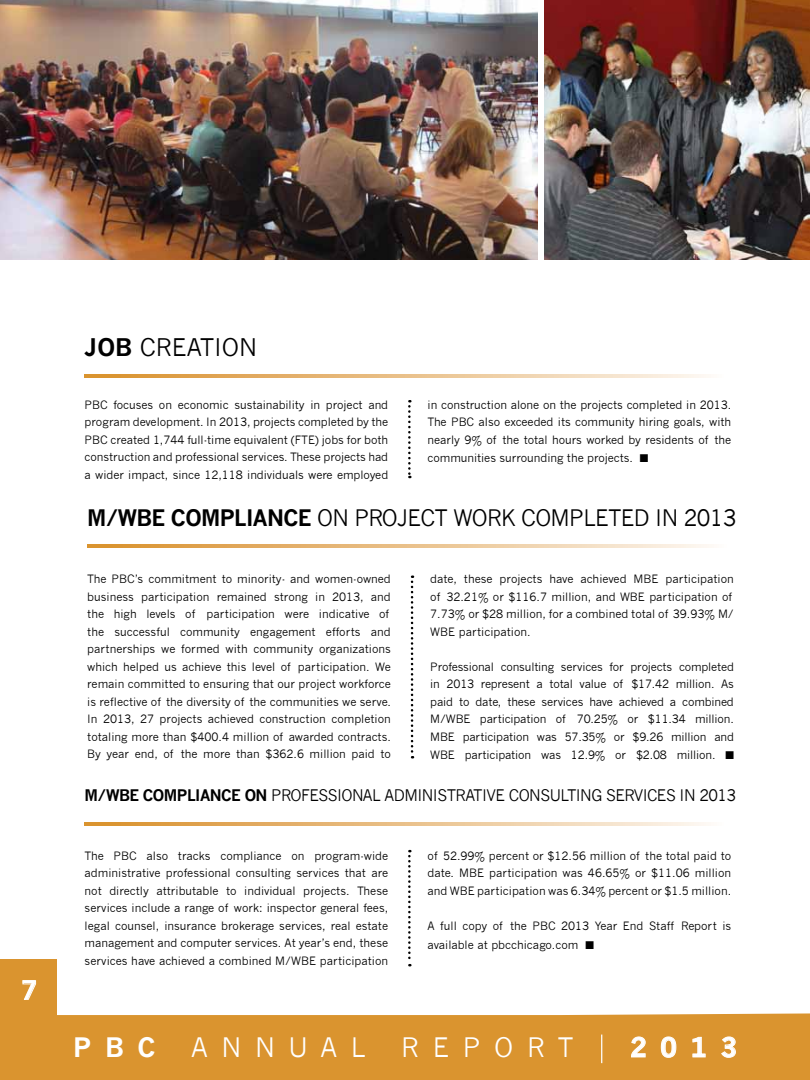
<style>
.page{position:relative;width:810px;height:1080px;background:#fff}
.page>*{position:absolute;margin:0;border:0;box-sizing:border-box;transform-origin:0 0}
.t1{font:26.25px "News Gothic";letter-spacing:.52em;color:#fff}
.t2{font:700 26.25px "News Gothic";letter-spacing:.52em;color:#fff}
.t3{font:700 25px "News Gothic";color:#fff}
.t4{font:23.75px "News Gothic";color:#000}
.t5{font:22.25px "News Gothic";letter-spacing:-.03em;color:#000}
.t6{font:700 22.25px "News Gothic";letter-spacing:-.03em;color:#000}
.t7{font:15.62px "News Gothic";letter-spacing:-.035em;color:#000}
.t8{font:11.25px/17.5px "News Gothic";color:#000;text-align:justify}
.s1{font-weight:700}
</style>
<div class="page">
<div style="left:0;top:1013px;width:810px;height:67px;background:#da942f"></div>
<div style="left:0;top:959px;width:56px;height:57px;background:#da942f"></div>
<svg style="left:631px;top:1037px;width:14px;height:20px"></svg>
<svg style="left:661px;top:1037px;width:15px;height:21px"></svg>
<svg style="left:693px;top:1037px;width:12px;height:20px"></svg>
<svg style="left:721px;top:1037px;width:15px;height:21px"></svg>
<svg style="left:601px;top:1035px;width:1px;height:28px"></svg>
<svg style="left:23px;top:980px;width:13px;height:20px"></svg>
<svg style="left:408px;top:400px;width:3px;height:78px"></svg>
<svg style="left:408px;top:850px;width:3px;height:116px"></svg>
<svg style="left:411px;top:575px;width:2px;height:183px"></svg>
<svg style="left:85px;top:374px;width:624px;height:3px;background:#e9c08a"></svg>
<svg style="left:85px;top:823px;width:624px;height:3px;background:#e9c08a"></svg>
<svg style="left:87px;top:545px;width:625px;height:3px;background:#e9c08a"></svg>
<img style="left:545px;top:0;width:265px;height:259px">
<img style="left:0;top:0;width:538px;height:259px">
<h2 class="t3" style="left:22px;top:975px;width:17px">7</h2>
<h3 class="t4" style="left:85px;top:334px;width:174px"><span class="s1">JOB</span> CREATION</h3>
<p class="t8" style="left:85px;top:396px;width:305px">PBC focuses on economic sustainability in project and program development. In 2013, projects completed by the PBC created 1,744 full-time equivalent (FTE) jobs for both construction and professional services. These projects had a wider impact, since 12,118 individuals were employed</p>
<p class="t8" style="left:428px;top:396px;width:305px">in construction alone on the projects completed in 2013.<br>The PBC also exceeded its community hiring goals, with nearly 9% of the total hours worked by residents of the</p>
<p class="t8" style="left:428px;top:450px;width:222px">communities surrounding the projects. ■</p>
<h3 class="t6" style="left:87px;top:504px;width:161px">M/WBE COM PLIANCE</h3>
<h3 class="t5" style="left:317px;top:505px;width:66px">on Project</h3>
<h3 class="t5" style="left:453px;top:505px;width:284px">WORK COMPLETED IN 2013</h3>
<p class="t8" style="left:87px;top:570px;width:305px;text-align:left">The PBC’s commitment to minority- and women-owned business participation remained strong in 2013, and the high levels of participation were indicative of the successful community engagement efforts and partnerships we formed with community organizations which helped us achieve this level of participation. We remain committed to ensuring that our project workforce is reflective of the diversity of the communities we serve.<br>In 2013, 27 projects achieved construction completion totaling more than $400.4 million of awarded contracts.<br>By year end, of the more than $362.6 million paid to</p>
<p class="t8" style="left:430px;top:570px;width:305px;text-align:left">date, these projects have achieved MBE participation of 32.21% or $116.7 million, and WBE participation of 7.73% or $28 million, for a combined total of 39.93% M/ WBE participation.</p>
<p class="t8" style="left:430px;top:658px;width:305px">Professional consulting services for projects completed in 2013 represent a total value of $17.42 million. As paid to date, these services have achieved a combined M/WBE participation of 70.25% or $11.34 million.<br>MBE participation was 57.35% or $9.26 million and</p>
<p class="t8" style="left:430px;top:747px;width:305px">WBE participation was 12.9% or $2.08 million. ■</p>
<h3 class="t7" style="left:85px;top:787px;width:653px"><span class="s1">M/WBE COMPLIANCE ON</span> PROFESSIONAL ADMINISTRATIVE CONSULTING SERVICES IN 2013</h3>
<p class="t8" style="left:85px;top:847px;width:305px">The PBC also tracks compliance on program-wide administrative professional consulting services that are not directly attributable to individual projects. These services include a range of work: inspector general fees, legal counsel, insurance brokerage services, real estate management and computer services. At year’s end, these services have achieved a combined M/WBE participation</p>
<p class="t8" style="left:428px;top:847px;width:305px">of 52.99% percent or $12.56 million of the total paid to date. MBE participation was 46.65% or $11.06 million and WBE participation was 6.34% percent or $1.5 million.</p>
<p class="t8" style="left:428px;top:917px;width:305px;line-height:18.8px">A full copy of the PBC 2013 Year End Staff Report is available at pbcchicago.com ■</p>
<h1 class="t2" style="left:73px;top:1031px;width:84px">PBC</h1>
<h1 class="t1" style="left:191px;top:1032px;width:176px">ANNUAL</h1>
<h1 class="t1" style="left:401px;top:1032px;width:174px">REPORT</h1>
<h1 class="t2" style="left:630px;top:1031px;width:108px">2013</h1>
</div>
